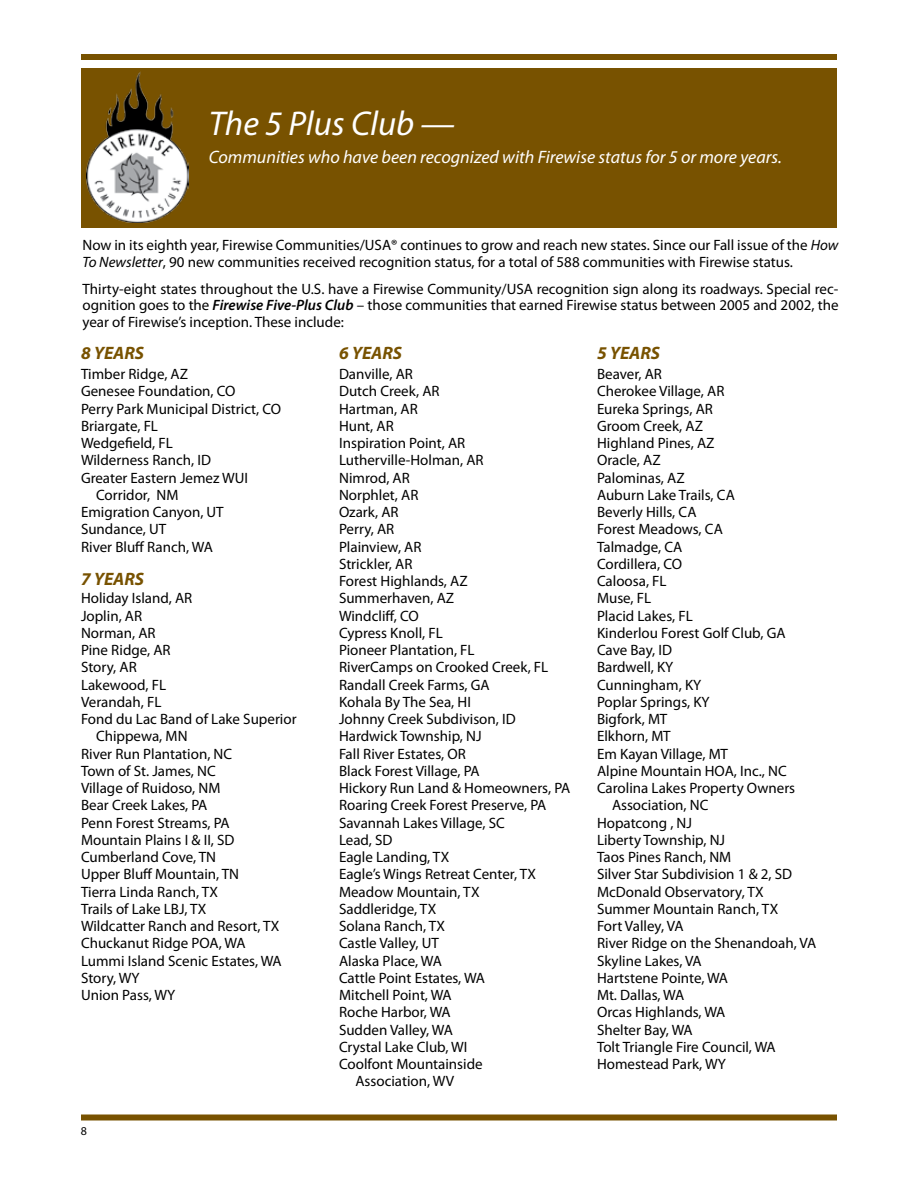
<style>
.page{position:relative;width:918px;height:1188px;background:#fff}
.page>*{position:absolute;margin:0;border:0;box-sizing:border-box;transform-origin:0 0}
.t1{font:italic 34.5px "Myriad Pro";color:#fff}
.t2{font:italic 18px "Myriad Pro";color:#fff}
.t3{font:italic 700 18px "Myriad Pro";color:#785200}
.t4{font:15px/16.5px "Myriad Pro";color:#000}
.t5{font:12px "Myriad Pro";color:#000}
.s1{font-style:italic}
.s2{font-weight:600;font-style:italic}
</style>
<div class="page">
<div style="left:81px;top:54px;width:756px;height:6px;background:#785200"></div>
<div style="left:81px;top:1114px;width:756px;height:6px;background:#785200"></div>
<div style="left:81px;top:68px;width:756px;height:160px;background:#785200"></div>
<img style="left:87px;top:71px;width:101px;height:151px">
<h1 class="t1" style="left:209px;top:102px;width:248px">The 5 Plus Club —</h1>
<p class="t2" style="left:209px;top:146px;width:575px">Communities who have been recognized with Firewise status for 5 or more years.</p>
<p class="t4" style="left:82px;top:237px;width:757px">Now in its eighth year, Firewise Communities/USA® continues to grow and reach new states. Since our Fall issue of the <span class="s1">How<br>To Newsletter</span>, 90 new communities received recognition status, for a total of 588 communities with Firewise status.</p>
<p class="t4" style="left:82px;top:280px;width:758px;text-align:justify">Thirty-eight states throughout the U.S. have a Firewise Community/USA recognition sign along its roadways. Special rec&shy;ognition goes to the <span class="s2">Firewise Five-Plus Club</span> – those communities that earned Firewise status between 2005 and 2002, the year of Firewise’s inception. These include:</p>
<p class="t3" style="left:81px;top:341px;width:65px">8 YEARS</p>
<p class="t4" style="left:81px;top:366px;width:109px">Timber Ridge, AZ</p>
<p class="t4" style="left:81px;top:383px;width:156px">Genesee Foundation, CO</p>
<p class="t4" style="left:81px;top:400px;width:202px">Perry Park Municipal District, CO</p>
<p class="t4" style="left:81px;top:417px;width:79px">Briargate, FL</p>
<p class="t4" style="left:81px;top:435px;width:93px">Wedgefield, FL</p>
<p class="t4" style="left:81px;top:452px;width:132px">Wilderness Ranch, ID</p>
<p class="t4" style="left:81px;top:469px;width:169px">Greater Eastern Jemez WUI</p>
<p class="t4" style="left:96px;top:486px;width:84px">Corridor, NM</p>
<p class="t4" style="left:81px;top:504px;width:144px">Emigration Canyon, UT</p>
<p class="t4" style="left:81px;top:521px;width:87px">Sundance, UT</p>
<p class="t4" style="left:81px;top:538px;width:133px">River Bluff Ranch, WA</p>
<p class="t3" style="left:81px;top:567px;width:65px">7 YEARS</p>
<p class="t4" style="left:81px;top:590px;width:113px">Holiday Island, AR</p>
<p class="t4" style="left:81px;top:607px;width:63px">Joplin, AR</p>
<p class="t4" style="left:81px;top:624px;width:76px">Norman, AR</p>
<p class="t4" style="left:81px;top:642px;width:91px">Pine Ridge, AR</p>
<p class="t4" style="left:81px;top:659px;width:57px">Story, AR</p>
<p class="t4" style="left:81px;top:676px;width:87px">Lakewood, FL</p>
<p class="t4" style="left:81px;top:693px;width:82px">Verandah, FL</p>
<p class="t4" style="left:81px;top:711px;width:217px">Fond du Lac Band of Lake Superior</p>
<p class="t4" style="left:96px;top:728px;width:93px">Chippewa, MN</p>
<p class="t4" style="left:81px;top:745px;width:153px">River Run Plantation, NC</p>
<p class="t4" style="left:81px;top:762px;width:136px">Town of St. James, NC</p>
<p class="t4" style="left:81px;top:780px;width:141px">Village of Ruidoso, NM</p>
<p class="t4" style="left:81px;top:797px;width:128px">Bear Creek Lakes, PA</p>
<p class="t4" style="left:81px;top:814px;width:150px">Penn Forest Streams, PA</p>
<p class="t4" style="left:81px;top:831px;width:155px">Mountain Plains I &amp; II, SD</p>
<p class="t4" style="left:81px;top:849px;width:137px">Cumberland Cove, TN</p>
<p class="t4" style="left:81px;top:866px;width:160px">Upper Bluff Mountain, TN</p>
<p class="t4" style="left:81px;top:883px;width:139px">Tierra Linda Ranch, TX</p>
<p class="t4" style="left:81px;top:900px;width:127px">Trails of Lake LBJ, TX</p>
<p class="t4" style="left:81px;top:918px;width:200px">Wildcatter Ranch and Resort, TX</p>
<p class="t4" style="left:81px;top:935px;width:166px">Chuckanut Ridge POA, WA</p>
<p class="t4" style="left:81px;top:952px;width:202px">Lummi Island Scenic Estates, WA</p>
<p class="t4" style="left:81px;top:969px;width:60px">Story, WY</p>
<p class="t4" style="left:81px;top:987px;width:96px">Union Pass, WY</p>
<p class="t5" style="left:81px;top:1124px;width:8px">8</p>
<p class="t3" style="left:339px;top:341px;width:65px">6 YEARS</p>
<p class="t4" style="left:339px;top:366px;width:76px">Danville, AR</p>
<p class="t4" style="left:339px;top:383px;width:102px">Dutch Creek, AR</p>
<p class="t4" style="left:339px;top:400px;width:80px">Hartman, AR</p>
<p class="t4" style="left:339px;top:417px;width:56px">Hunt, AR</p>
<p class="t4" style="left:339px;top:435px;width:128px">Inspiration Point, AR</p>
<p class="t4" style="left:339px;top:452px;width:146px">Lutherville-Holman, AR</p>
<p class="t4" style="left:339px;top:469px;width:72px">Nimrod, AR</p>
<p class="t4" style="left:339px;top:486px;width:81px">Norphlet, AR</p>
<p class="t4" style="left:339px;top:504px;width:61px">Ozark, AR</p>
<p class="t4" style="left:339px;top:521px;width:57px">Perry, AR</p>
<p class="t4" style="left:339px;top:538px;width:84px">Plainview, AR</p>
<p class="t4" style="left:339px;top:555px;width:75px">Strickler, AR</p>
<p class="t4" style="left:339px;top:573px;width:130px">Forest Highlands, AZ</p>
<p class="t4" style="left:339px;top:590px;width:117px">Summerhaven, AZ</p>
<p class="t4" style="left:339px;top:607px;width:81px">Windcliff, CO</p>
<p class="t4" style="left:339px;top:624px;width:105px">Cypress Knoll, FL</p>
<p class="t4" style="left:339px;top:642px;width:137px">Pioneer Plantation, FL</p>
<p class="t4" style="left:339px;top:659px;width:211px">RiverCamps on Crooked Creek, FL</p>
<p class="t4" style="left:339px;top:676px;width:152px">Randall Creek Farms, GA</p>
<p class="t4" style="left:339px;top:693px;width:133px">Kohala By The Sea, HI</p>
<p class="t4" style="left:339px;top:711px;width:178px">Johnny Creek Subdivison, ID</p>
<p class="t4" style="left:339px;top:728px;width:144px">Hardwick Township, NJ</p>
<p class="t4" style="left:339px;top:745px;width:128px">Fall River Estates, OR</p>
<p class="t4" style="left:339px;top:762px;width:142px">Black Forest Village, PA</p>
<p class="t4" style="left:339px;top:780px;width:233px">Hickory Run Land &amp; Homeowners, PA</p>
<p class="t4" style="left:339px;top:797px;width:209px">Roaring Creek Forest Preserve, PA</p>
<p class="t4" style="left:339px;top:814px;width:167px">Savannah Lakes Village, SC</p>
<p class="t4" style="left:339px;top:831px;width:55px">Lead, SD</p>
<p class="t4" style="left:339px;top:849px;width:112px">Eagle Landing, TX</p>
<p class="t4" style="left:339px;top:866px;width:199px">Eagle’s Wings Retreat Center, TX</p>
<p class="t4" style="left:339px;top:883px;width:142px">Meadow Mountain, TX</p>
<p class="t4" style="left:339px;top:900px;width:99px">Saddleridge, TX</p>
<p class="t4" style="left:339px;top:918px;width:108px">Solana Ranch, TX</p>
<p class="t4" style="left:339px;top:935px;width:102px">Castle Valley, UT</p>
<p class="t4" style="left:339px;top:952px;width:104px">Alaska Place, WA</p>
<p class="t4" style="left:339px;top:969px;width:148px">Cattle Point Estates, WA</p>
<p class="t4" style="left:339px;top:987px;width:114px">Mitchell Point, WA</p>
<p class="t4" style="left:339px;top:1004px;width:113px">Roche Harbor, WA</p>
<p class="t4" style="left:339px;top:1021px;width:115px">Sudden Valley, WA</p>
<p class="t4" style="left:339px;top:1038px;width:130px">Crystal Lake Club, WI</p>
<p class="t4" style="left:339px;top:1056px;width:145px">Coolfont Mountainside</p>
<p class="t4" style="left:356px;top:1073px;width:100px">Association, WV</p>
<p class="t3" style="left:597px;top:341px;width:65px">5 YEARS</p>
<p class="t4" style="left:597px;top:366px;width:67px">Beaver, AR</p>
<p class="t4" style="left:597px;top:383px;width:129px">Cherokee Village, AR</p>
<p class="t4" style="left:597px;top:400px;width:117px">Eureka Springs, AR</p>
<p class="t4" style="left:597px;top:417px;width:108px">Groom Creek, AZ</p>
<p class="t4" style="left:597px;top:435px;width:119px">Highland Pines, AZ</p>
<p class="t4" style="left:597px;top:452px;width:65px">Oracle, AZ</p>
<p class="t4" style="left:597px;top:469px;width:89px">Palominas, AZ</p>
<p class="t4" style="left:597px;top:486px;width:139px">Auburn Lake Trails, CA</p>
<p class="t4" style="left:597px;top:504px;width:101px">Beverly Hills, CA</p>
<p class="t4" style="left:597px;top:521px;width:127px">Forest Meadows, CA</p>
<p class="t4" style="left:597px;top:538px;width:87px">Talmadge, CA</p>
<p class="t4" style="left:597px;top:555px;width:87px">Cordillera, CO</p>
<p class="t4" style="left:597px;top:573px;width:71px">Caloosa, FL</p>
<p class="t4" style="left:597px;top:590px;width:56px">Muse, FL</p>
<p class="t4" style="left:597px;top:607px;width:97px">Placid Lakes, FL</p>
<p class="t4" style="left:597px;top:624px;width:190px">Kinderlou Forest Golf Club, GA</p>
<p class="t4" style="left:597px;top:642px;width:77px">Cave Bay, ID</p>
<p class="t4" style="left:597px;top:659px;width:78px">Bardwell, KY</p>
<p class="t4" style="left:597px;top:676px;width:106px">Cunningham, KY</p>
<p class="t4" style="left:597px;top:693px;width:114px">Poplar Springs, KY</p>
<p class="t4" style="left:597px;top:711px;width:72px">Bigfork, MT</p>
<p class="t4" style="left:597px;top:728px;width:75px">Elkhorn, MT</p>
<p class="t4" style="left:597px;top:745px;width:133px">Em Kayan Village, MT</p>
<p class="t4" style="left:597px;top:762px;width:191px">Alpine Mountain HOA, Inc., NC</p>
<p class="t4" style="left:597px;top:780px;width:200px">Carolina Lakes Property Owners</p>
<p class="t4" style="left:612px;top:797px;width:98px">Association, NC</p>
<p class="t4" style="left:597px;top:814px;width:97px">Hopatcong , NJ</p>
<p class="t4" style="left:597px;top:831px;width:130px">Liberty Township, NJ</p>
<p class="t4" style="left:597px;top:849px;width:136px">Taos Pines Ranch, NM</p>
<p class="t4" style="left:597px;top:866px;width:197px">Silver Star Subdivision 1 &amp; 2, SD</p>
<p class="t4" style="left:597px;top:883px;width:168px">McDonald Observatory, TX</p>
<p class="t4" style="left:597px;top:900px;width:183px">Summer Mountain Ranch, TX</p>
<p class="t4" style="left:597px;top:918px;width:88px">Fort Valley, VA</p>
<p class="t4" style="left:597px;top:935px;width:221px">River Ridge on the Shenandoah, VA</p>
<p class="t4" style="left:597px;top:952px;width:106px">Skyline Lakes, VA</p>
<p class="t4" style="left:597px;top:969px;width:133px">Hartstene Pointe, WA</p>
<p class="t4" style="left:597px;top:987px;width:89px">Mt. Dallas, WA</p>
<p class="t4" style="left:597px;top:1004px;width:130px">Orcas Highlands, WA</p>
<p class="t4" style="left:597px;top:1021px;width:97px">Shelter Bay, WA</p>
<p class="t4" style="left:597px;top:1038px;width:180px">Tolt Triangle Fire Council, WA</p>
<p class="t4" style="left:597px;top:1056px;width:130px">Homestead Park, WY</p>
</div>
